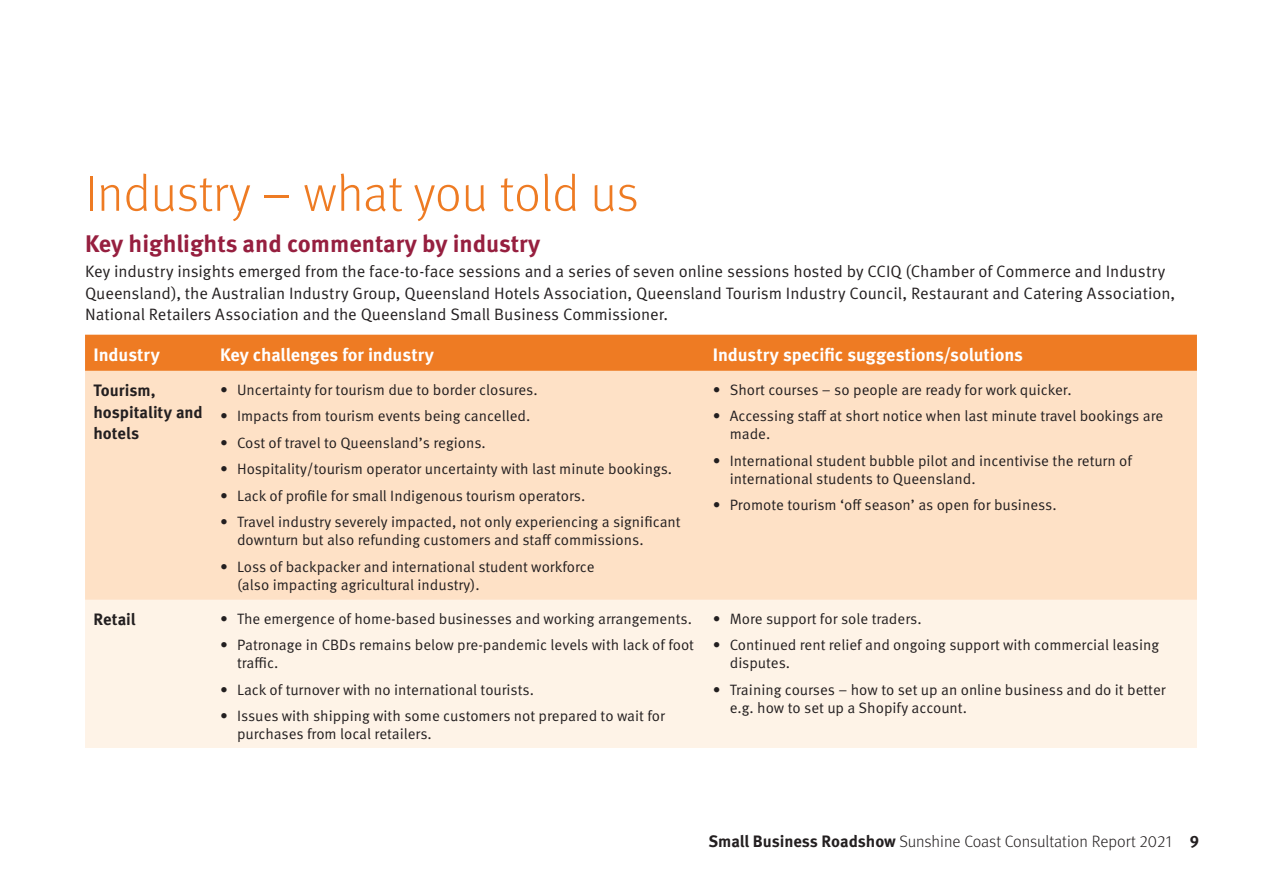
<style>
.page{position:relative;width:1263px;height:893px;background:#fff}
.page>*{position:absolute;margin:0;border:0;box-sizing:border-box;transform-origin:0 0}
.Head_1{font:300 51px "Meta Pro";letter-spacing:-.005em;color:#ee7b23}
.Head_2{font:700 24px "Meta Pro";color:#961f3f}
.Head_3{font:700 18px "Meta Pro";letter-spacing:-.005em;color:#fff}
.body{font:16.5px/21.5px "Meta Pro Norm";letter-spacing:-.005em;color:#231f20}
.t1{font:300 16.5px "Meta Pro";color:#231f20}
.body-2{font:700 16.5px/21.5px "Meta Pro";letter-spacing:-.005em;color:#231f20}
.t2{font:15px/18px "Meta Pro Norm";color:#231f20}
.s1{font-weight:700}
</style>
<div class="page">
<div style="left:85px;top:335px;width:1112px;height:36px;background:#ee7b23"></div>
<div style="left:85px;top:371px;width:1112px;height:229px;background:#fee1c6"></div>
<div style="left:85px;top:600px;width:1112px;height:148px;background:#fef3e7"></div>
<p class="Head_1" style="left:85px;top:156px;width:555px">Industry – what you told us</p>
<p class="Head_2" style="left:85px;top:224px;width:457px">Key highlights and commentary by industry</p>
<p class="body" style="left:85px;top:260px;width:1092px">Key industry insights emerged from the face-to-face sessions and a series of seven online sessions hosted by CCIQ (Chamber of Commerce and Industry<br>Queensland), the Australian Industry Group, Queensland Hotels Association, Queensland Tourism Industry Council, Restaurant and Catering Association,<br>National Retailers Association and the Queensland Small Business Commissioner.</p>
<p class="Head_3" style="left:94px;top:341px;width:68px">Industry</p>
<p class="Head_3" style="left:220px;top:341px;width:215px">Key challenges for industry</p>
<p class="Head_3" style="left:713px;top:341px;width:312px">Industry specific suggestions/solutions</p>
<p class="body-2" style="left:94px;top:379px;width:111px">Tourism, hospitality and hotels</p>
<p class="t2" style="left:220px;top:380px;width:319px">• Uncertainty for tourism due to border closures.</p>
<p class="t2" style="left:713px;top:380px;width:360px">• Short courses – so people are ready for work quicker.</p>
<p class="t2" style="left:730px;top:406px;width:435px;text-indent:-17px">• Accessing staff at short notice when last minute travel bookings are made.</p>
<p class="t2" style="left:730px;top:451px;width:404px;text-indent:-17px">• International student bubble pilot and incentivise the return of international students to Queensland.</p>
<p class="t2" style="left:713px;top:495px;width:345px">• Promote tourism ‘off season’ as open for business.</p>
<p class="t2" style="left:220px;top:406px;width:312px">• Impacts from tourism events being cancelled.</p>
<p class="t2" style="left:220px;top:433px;width:267px">• Cost of travel to Queensland’s regions.</p>
<p class="t2" style="left:220px;top:459px;width:454px">• Hospitality/tourism operator uncertainty with last minute bookings.</p>
<p class="t2" style="left:220px;top:486px;width:367px">• Lack of profile for small Indigenous tourism operators.</p>
<p class="t2" style="left:237px;top:512px;width:445px;text-indent:-17px">• Travel industry severely impacted, not only experiencing a significant downturn but also refunding customers and staff commissions.</p>
<p class="t2" style="left:237px;top:557px;width:359px;text-indent:-17px">• Loss of backpacker and international student workforce (also impacting agricultural industry).</p>
<p class="body-2" style="left:94px;top:607px;width:43px">Retail</p>
<p class="t2" style="left:220px;top:609px;width:473px">• The emergence of home-based businesses and working arrangements.</p>
<p class="t2" style="left:237px;top:635px;width:459px;text-indent:-17px">• Patronage in CBDs remains below pre-pandemic levels with lack of foot traffic.</p>
<p class="t2" style="left:220px;top:680px;width:315px">• Lack of turnover with no international tourists.</p>
<p class="t2" style="left:237px;top:706px;width:429px;text-indent:-17px">• Issues with shipping with some customers not prepared to wait for purchases from local retailers.</p>
<p class="t2" style="left:713px;top:609px;width:210px">• More support for sole traders.</p>
<p class="t2" style="left:730px;top:635px;width:431px;text-indent:-17px">• Continued rent relief and ongoing support with commercial leasing disputes.</p>
<p class="t2" style="left:730px;top:680px;width:437px;text-indent:-17px">• Training courses – how to set up an online business and do it better e.g. how to set up a Shopify account.</p>
<p class="t1" style="left:708px;top:829px;width:492px"><span class="s1">Small Business Roadshow</span> Sunshine Coast Consultation Report 2021 <span class="s1">9</span></p>
</div>
